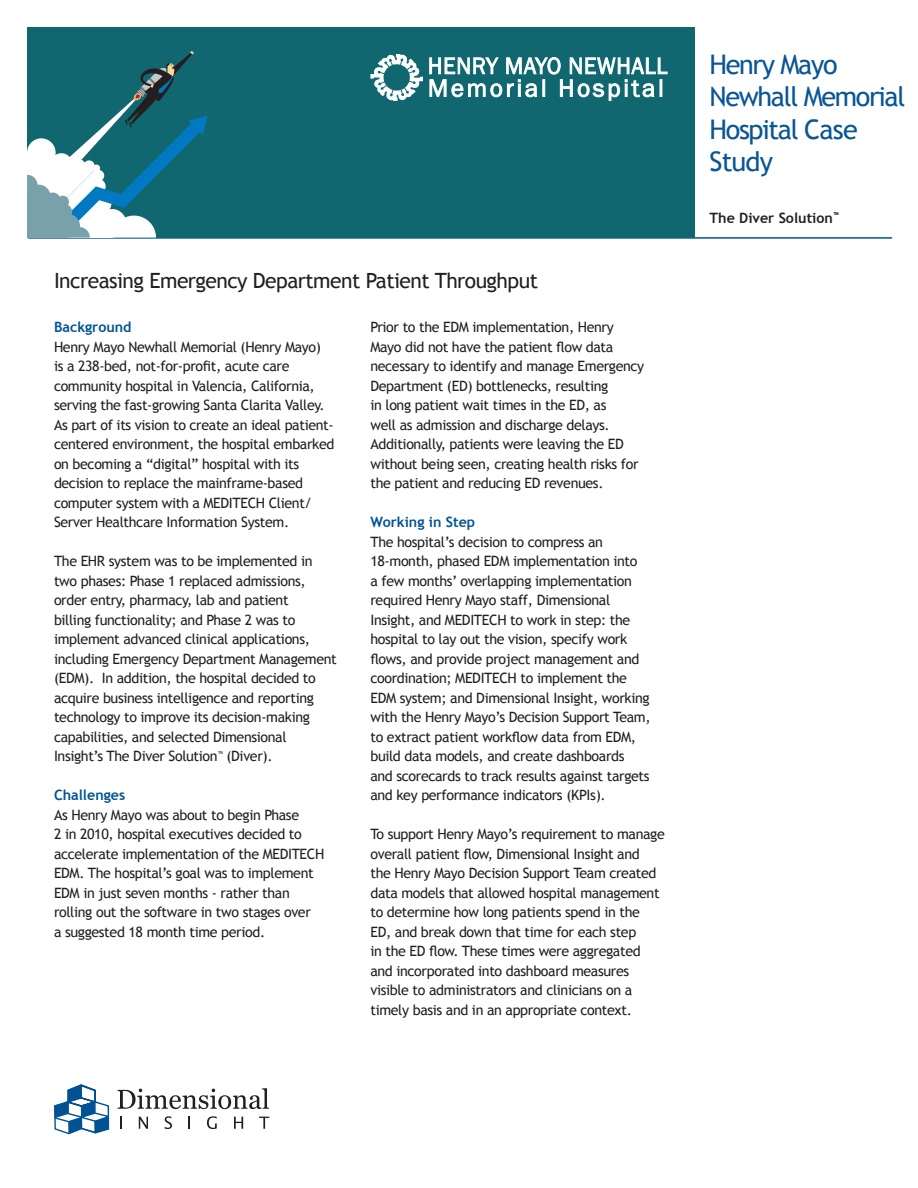
<style>
.page{position:relative;width:918px;height:1188px;background:#fff}
.page>*{position:absolute;margin:0;border:0;box-sizing:border-box;transform-origin:0 0}
.t1{font:27px/32.4px "Trebuchet MS";letter-spacing:-.05em;color:#095596}
.t2{font:21px "Trebuchet MS";letter-spacing:-.025em;color:#231f20}
.t3{font:14.25px/19.5px "Trebuchet MS";letter-spacing:-.025em;color:#231f20}
.t4{font:700 14.25px "Trebuchet MS";color:#005495}
.t5{font:700 14.25px "Trebuchet MS";color:#231f20}
</style>
<div class="page">
<svg style="left:54px;top:1084px;width:56px;height:51px"></svg>
<svg style="left:117px;top:1088px;width:152px;height:21px"></svg>
<svg style="left:120px;top:1117px;width:1px;height:12px"></svg>
<svg style="left:139px;top:1117px;width:9px;height:12px"></svg>
<svg style="left:165px;top:1116px;width:7px;height:13px"></svg>
<svg style="left:189px;top:1117px;width:1px;height:12px"></svg>
<svg style="left:207px;top:1116px;width:10px;height:13px"></svg>
<svg style="left:234px;top:1117px;width:9px;height:12px"></svg>
<svg style="left:259px;top:1117px;width:10px;height:12px"></svg>
<hr style="left:28px;top:237px;width:864px;height:2px;background:#005495">
<div style="left:27px;top:27px;width:668px;height:211px;background:#11676f"></div>
<svg style="left:27px;top:51px;width:181px;height:187px"></svg>
<svg style="left:429px;top:57px;width:238px;height:44px"></svg>
<svg style="left:370px;top:54px;width:53px;height:47px"></svg>
<h2 class="t2" style="left:54px;top:268px;width:486px">Increasing Emergency Department Patient Throughput</h2>
<p class="t4" style="left:54px;top:318px;width:79px">Background</p>
<p class="t3" style="left:54px;top:337px;width:282px">Henry Mayo Newhall Memorial (Henry Mayo)<br>is a 238-bed, not-for-profit, acute care community hospital in Valencia, California, serving the fast-growing Santa Clarita Valley.<br>As part of its vision to create an ideal patient&shy;centered environment, the hospital embarked on becoming a “digital” hospital with its decision to replace the mainframe-based computer system with a MEDITECH Client/ Server Healthcare Information System.</p>
<p class="t3" style="left:54px;top:552px;width:284px">The EHR system was to be implemented in two phases: Phase 1 replaced admissions, order entry, pharmacy, lab and patient<br>billing functionality; and Phase 2 was to implement advanced clinical applications, including Emergency Department Management (EDM). In addition, the hospital decided to acquire business intelligence and reporting technology to improve its decision-making capabilities, and selected Dimensional Insight’s The Diver Solution<sup>™</sup> (Diver).</p>
<p class="t4" style="left:54px;top:786px;width:73px">Challenges</p>
<p class="t3" style="left:54px;top:805px;width:272px">As Henry Mayo was about to begin Phase<br>2 in 2010, hospital executives decided to accelerate implementation of the MEDITECH EDM. The hospital’s goal was to implement EDM in just seven months - rather than rolling out the software in two stages over<br>a suggested 18 month time period.</p>
<p class="t3" style="left:370px;top:318px;width:275px">Prior to the EDM implementation, Henry Mayo did not have the patient flow data necessary to identify and manage Emergency Department (ED) bottlenecks, resulting<br>in long patient wait times in the ED, as<br>well as admission and discharge delays.<br>Additionally, patients were leaving the ED without being seen, creating health risks for the patient and reducing ED revenues.</p>
<p class="t4" style="left:370px;top:513px;width:106px">Working in Step</p>
<p class="t3" style="left:370px;top:532px;width:282px">The hospital’s decision to compress an 18-month, phased EDM implementation into<br>a few months’ overlapping implementation required Henry Mayo staff, Dimensional Insight, and MEDITECH to work in step: the hospital to lay out the vision, specify work flows, and provide project management and coordination; MEDITECH to implement the EDM system; and Dimensional Insight, working with the Henry Mayo’s Decision Support Team, to extract patient workflow data from EDM, build data models, and create dashboards and scorecards to track results against targets and key performance indicators (KPIs).</p>
<p class="t3" style="left:370px;top:825px;width:296px">To support Henry Mayo’s requirement to manage overall patient flow, Dimensional Insight and<br>the Henry Mayo Decision Support Team created data models that allowed hospital management to determine how long patients spend in the<br>ED, and break down that time for each step<br>in the ED flow. These times were aggregated and incorporated into dashboard measures visible to administrators and clinicians on a timely basis and in an appropriate context.</p>
<h1 class="t1" style="left:710px;top:49px;width:197px">Henry Mayo<br>Newhall Memorial<br>Hospital Case<br>Study</h1>
<p class="t5" style="left:710px;top:209px;width:130px">The Diver Solution<sup>™</sup></p>
</div>
